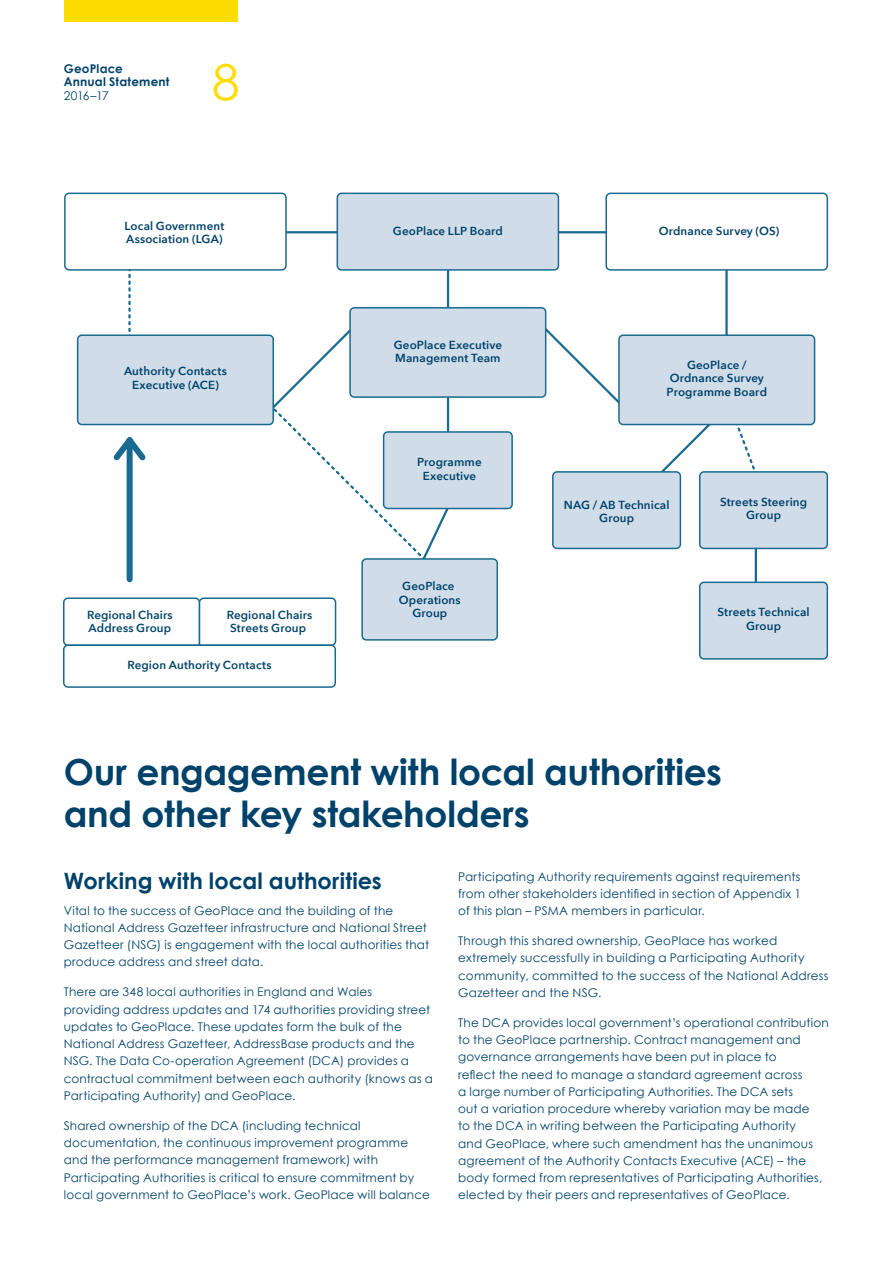
<style>
.page{position:relative;width:893px;height:1263px;background:#fff}
.page>*{position:absolute;margin:0;border:0;box-sizing:border-box;transform-origin:0 0}
.t1{font:49.5px "Century Gothic";color:#ffdc01}
.t2{font:700 36px/42px "Century Gothic";letter-spacing:-.01em;color:#00426a}
.t3{font:700 22.5px "Century Gothic";letter-spacing:.005em;color:#00426a}
.t4{font:12px/17.2px "Century Gothic";letter-spacing:.015em;color:#00426a}
.t5{font:700 12px/13.5px "Century Gothic";letter-spacing:.015em;color:#00426a}
.t6{font:600 11.7px/13.5px "Avenir Next";letter-spacing:.01em;color:#00426a;text-align:center}
.t7{font:600 11.7px/13.5px "Avenir Next";letter-spacing:.01em;color:#034669}
</style>
<div class="page">
<div style="left:64px;top:0;width:174px;height:21px;background:#ffdc01"></div>
<hr style="left:755px;top:494px;width:2px;height:119px;background:#186a90">
<hr style="left:219px;top:231px;width:459px;height:2px;background:#186a90">
<svg style="left:546px;top:317px;width:218px;height:181px"></svg>
<hr style="left:725px;top:229px;width:3px;height:119px;background:#186a90">
<hr style="left:447px;top:220px;width:2px;height:119px;background:#186a90">
<svg style="left:263px;top:330px;width:188px;height:228px"></svg>
<svg style="left:113px;top:437px;width:33px;height:29px"></svg>
<div style="left:127px;top:440px;width:6px;height:139px;background:#186a90"></div>
<svg style="left:128px;top:271px;width:3px;height:62px"></svg>
<div style="left:362px;top:559px;width:135px;height:81px;background:#d0dde9;border-radius:4px"></div>
<div style="left:361px;top:558px;width:137px;height:83px;border:2px solid #186a90;border-radius:4px"></div>
<div style="left:337px;top:193px;width:221px;height:77px;background:#d0dde9;border-radius:4px"></div>
<div style="left:337px;top:193px;width:222px;height:78px;border:2px solid #186a90;border-radius:4px"></div>
<svg style="left:63px;top:597px;width:274px;height:48px"></svg>
<div style="left:63px;top:644px;width:273px;height:44px;border:2px solid #186a90;border-radius:4px"></div>
<div style="left:619px;top:335px;width:196px;height:89px;background:#d0dde9;border-radius:4px"></div>
<div style="left:618px;top:334px;width:197px;height:91px;border:2px solid #186a90;border-radius:4px"></div>
<div style="left:700px;top:472px;width:127px;height:76px;background:#d0dde9;border-radius:4px"></div>
<div style="left:699px;top:471px;width:129px;height:78px;border:2px solid #186a90;border-radius:4px"></div>
<div style="left:700px;top:582px;width:127px;height:77px;background:#d0dde9;border-radius:4px"></div>
<div style="left:699px;top:581px;width:129px;height:79px;border:2px solid #186a90;border-radius:4px"></div>
<div style="left:553px;top:472px;width:127px;height:76px;background:#d0dde9;border-radius:4px"></div>
<div style="left:552px;top:471px;width:129px;height:78px;border:2px solid #186a90;border-radius:4px"></div>
<div style="left:78px;top:335px;width:195px;height:89px;background:#d0dde9;border-radius:4px"></div>
<div style="left:77px;top:334px;width:197px;height:91px;border:2px solid #186a90;border-radius:4px"></div>
<div style="left:384px;top:432px;width:128px;height:76px;background:#d0dde9;border-radius:4px"></div>
<div style="left:383px;top:431px;width:130px;height:78px;border:2px solid #186a90;border-radius:4px"></div>
<div style="left:65px;top:193px;width:221px;height:77px;background:#fff;border-radius:4px"></div>
<div style="left:64px;top:193px;width:223px;height:78px;border:2px solid #186a90;border-radius:4px"></div>
<div style="left:606px;top:193px;width:221px;height:77px;background:#fff;border-radius:4px"></div>
<div style="left:605px;top:193px;width:223px;height:78px;border:2px solid #186a90;border-radius:4px"></div>
<div style="left:350px;top:308px;width:196px;height:89px;background:#d0dde9;border-radius:4px"></div>
<div style="left:349px;top:307px;width:197px;height:91px;border:2px solid #186a90;border-radius:4px"></div>
<p class="t5" style="left:64px;top:61px;width:107px">GeoPlace<br>Annual Statement</p>
<p class="t4" style="left:64px;top:86px;width:46px">2016–17</p>
<h1 class="t1" style="left:212px;top:52px;width:29px">8</h1>
<p class="t6" style="left:124px;top:219px;width:101px;text-align:left">Local Government<br>Association (LGA)</p>
<p class="t6" style="left:659px;top:224px;width:122px">Ordnance Survey (OS)</p>
<p class="t6" style="left:393px;top:224px;width:112px">GeoPlace LLP Board</p>
<p class="t6" style="left:124px;top:364px;width:104px">Authority Contacts<br>Executive (ACE)</p>
<p class="t7" style="left:87px;top:608px;width:87px">Regional Chairs<br>Address Group</p>
<p class="t7" style="left:227px;top:608px;width:87px">Regional Chairs<br>Streets Group</p>
<p class="t7" style="left:127px;top:658px;width:146px">Region Authority Contacts</p>
<p class="t6" style="left:394px;top:338px;width:110px;text-align:left">GeoPlace Executive<br>Management Team</p>
<p class="t6" style="left:417px;top:455px;width:66px">Programme<br>Executive</p>
<p class="t6" style="left:399px;top:579px;width:63px">GeoPlace<br>Operations<br>Group</p>
<p class="t6" style="left:667px;top:358px;width:102px">GeoPlace /<br>Ordnance Survey<br>Programme Board</p>
<p class="t6" style="left:564px;top:498px;width:107px">NAG / AB Technical<br>Group</p>
<p class="t6" style="left:720px;top:495px;width:89px">Streets Steering<br>Group</p>
<p class="t6" style="left:717px;top:605px;width:94px">Streets Technical<br>Group</p>
<h2 class="t2" style="left:64px;top:750px;width:660px">Our engagement with local authorities and other key stakeholders</h2>
<h3 class="t3" style="left:64px;top:866px;width:320px">Working with local authorities</h3>
<p class="t4" style="left:64px;top:901px;width:367px">Vital to the success of GeoPlace and the building of the National Address Gazetteer infrastructure and National Street Gazetteer (NSG) is engagement with the local authorities that produce address and street data.</p>
<p class="t4" style="left:64px;top:983px;width:371px">There are 348 local authorities in England and Wales<br>providing address updates and 174 authorities providing street updates to GeoPlace. These updates form the bulk of the National Address Gazetteer, AddressBase products and the NSG. The Data Co-operation Agreement (DCA) provides a contractual commitment between each authority (knows as a Participating Authority) and GeoPlace.</p>
<p class="t4" style="left:64px;top:1117px;width:368px">Shared ownership of the DCA (including technical documentation, the continuous improvement programme and the performance management framework) with Participating Authorities is critical to ensure commitment by local government to GeoPlace’s work. GeoPlace will balance</p>
<p class="t4" style="left:458px;top:867px;width:345px;text-align:justify">Participating Authority requirements against requirements from other stakeholders identified in section of Appendix 1 of this plan – PSMA members in particular.</p>
<p class="t4" style="left:458px;top:932px;width:372px">Through this shared ownership, GeoPlace has worked extremely successfully in building a Participating Authority community, committed to the success of the National Address Gazetteer and the NSG.</p>
<p class="t4" style="left:458px;top:1014px;width:372px">The DCA provides local government’s operational contribution to the GeoPlace partnership. Contract management and governance arrangements have been put in place to<br>reflect the need to manage a standard agreement across<br>a large number of Participating Authorities. The DCA sets<br>out a variation procedure whereby variation may be made<br>to the DCA in writing between the Participating Authority<br>and GeoPlace, where such amendment has the unanimous agreement of the Authority Contacts Executive (ACE) – the body formed from representatives of Participating Authorities, elected by their peers and representatives of GeoPlace.</p>
</div>
